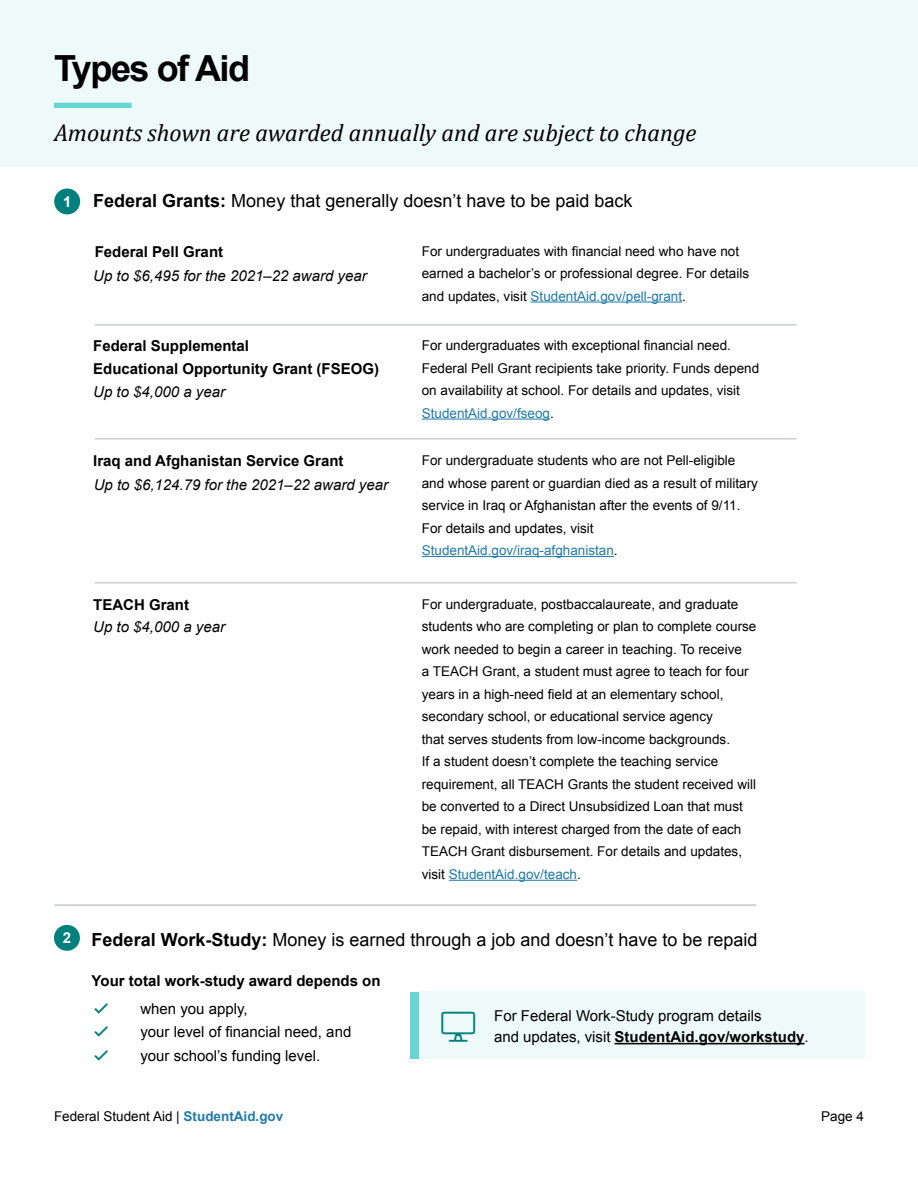
<style>
.page{position:relative;width:918px;height:1188px;background:#fff}
.page>*{position:absolute;margin:0;border:0;box-sizing:border-box;transform-origin:0 0}
.t1{font:700 36px "Arial";letter-spacing:-.04em;color:#000}
.t2{font:italic 24px "Cambria";color:#000}
.t3{font:18px "Arial";color:#000}
.t4{font:700 15px/22.5px "Arial";color:#000}
.t5{font:15px "Arial";color:#000}
.t6{font:italic 15px "Arial";color:#000}
.t7{font:700 15px "Arial";color:#000101}
.t8{font:13.5px/22.5px "Arial";color:#000}
.s1{font-weight:700;font-size:15px;color:#fff}
.s2{font-weight:700}
.s3{color:#1e79a9}
.s4{color:#227aa7}
.s5{font-weight:400;color:#000}
.s6{font-weight:700;color:#227aa7}
</style>
<div class="page">
<div style="left:0;top:0;width:918px;height:166px;background:#eef9f9"></div>
<hr style="left:95px;top:324px;width:702px;height:2px;background:#cacfd0">
<hr style="left:95px;top:438px;width:702px;height:2px;background:#cacfd0">
<hr style="left:95px;top:582px;width:702px;height:1px;background:#cacfd0">
<hr style="left:54px;top:904px;width:702px;height:2px;background:#cacfd0">
<div style="left:54px;top:103px;width:78px;height:5px;background:#66d5d3"></div>
<div style="left:54px;top:189px;width:26px;height:25px;background:#00807d;border-radius:50%"></div>
<div style="left:54px;top:925px;width:26px;height:26px;background:#00807d;border-radius:50%"></div>
<hr style="left:531px;top:302px;width:151px;height:1px;background:#1e79a9">
<hr style="left:422px;top:419px;width:128px;height:1px;background:#227aa7">
<hr style="left:422px;top:556px;width:192px;height:1px;background:#227aa7">
<hr style="left:449px;top:880px;width:128px;height:1px;background:#1e79a9">
<div style="left:419px;top:992px;width:445px;height:67px;background:#eef9f9"></div>
<hr style="left:615px;top:1043px;width:190px;height:1px;background:#000101">
<div style="left:410px;top:992px;width:9px;height:67px;background:#66d5d3"></div>
<h2 class="t1" style="left:54px;top:45px;width:198px">Types of Aid</h2>
<p class="t2" style="left:54px;top:116px;width:644px">Amounts shown are awarded annually and are subject to change</p>
<h3 class="t3" style="left:63px;top:189px;width:571px"><span class="s1">1</span> <span class="s2">Federal Grants:</span> Money that generally doesn’t have to be paid back</h3>
<h4 class="t4" style="left:95px;top:241px;width:130px">Federal Pell Grant</h4>
<p class="t6" style="left:93px;top:266px;width:275px">Up to $6,495 for the 2021–22 award year</p>
<p class="t8" style="left:422px;top:240px;width:329px">For undergraduates with financial need who have not earned a bachelor’s or professional degree. For details and updates, visit <span class="s3">StudentAid.gov/pell-grant</span>.</p>
<h4 class="t4" style="left:93px;top:335px;width:287px">Federal Supplemental<br>Educational Opportunity Grant (FSEOG)</h4>
<p class="t6" style="left:93px;top:382px;width:133px">Up to $4,000 a year</p>
<p class="t8" style="left:422px;top:334px;width:339px">For undergraduates with exceptional financial need.<br>Federal Pell Grant recipients take priority. Funds depend on availability at school. For details and updates, visit <span class="s4">StudentAid.gov/fseog</span>.</p>
<h4 class="t4" style="left:93px;top:450px;width:252px">Iraq and Afghanistan Service Grant</h4>
<p class="t6" style="left:94px;top:475px;width:296px">Up to $6,124.79 for the 2021–22 award year</p>
<p class="t8" style="left:422px;top:449px;width:338px">For undergraduate students who are not Pell-eligible and whose parent or guardian died as a result of military service in Iraq or Afghanistan after the events of 9/11.<br>For details and updates, visit <span class="s4">StudentAid.gov/iraq-afghanistan</span>.</p>
<h4 class="t4" style="left:93px;top:594px;width:97px">TEACH Grant</h4>
<p class="t6" style="left:93px;top:617px;width:133px">Up to $4,000 a year</p>
<p class="t8" style="left:422px;top:593px;width:336px">For undergraduate, postbaccalaureate, and graduate students who are completing or plan to complete course work needed to begin a career in teaching. To receive<br>a TEACH Grant, a student must agree to teach for four years in a high-need field at an elementary school, secondary school, or educational service agency<br>that serves students from low-income backgrounds.<br>If a student doesn’t complete the teaching service requirement, all TEACH Grants the student received will be converted to a Direct Unsubsidized Loan that must be repaid, with interest charged from the date of each TEACH Grant disbursement. For details and updates, visit <span class="s3">StudentAid.gov/teach</span>.</p>
<h3 class="t3" style="left:63px;top:928px;width:696px"><sup>2</sup> <span class="s2">Federal Work-Study:</span> Money is earned through a job and doesn’t have to be repaid</h3>
<p class="t4" style="left:92px;top:970px;width:290px">Your total work-study award depends on</p>
<p class="t5" style="left:140px;top:999px;width:109px">when you apply,</p>
<p class="t5" style="left:140px;top:1022px;width:212px">your level of financial need, and</p>
<p class="t5" style="left:140px;top:1045px;width:181px">your school’s funding level.</p>
<p class="t5" style="left:494px;top:1006px;width:269px">For Federal Work-Study program details</p>
<p class="t7" style="left:442px;top:1027px;width:369px"><sup>▲▼□</sup> <span class="s5">and updates, visit</span> StudentAid.gov/workstudy<span class="s5">.</span></p>
<p class="t8" style="left:54px;top:1105px;width:231px">Federal Student Aid | <span class="s6">StudentAid.gov</span></p>
<p class="t8" style="left:821px;top:1105px;width:44px">Page 4</p>
</div>
